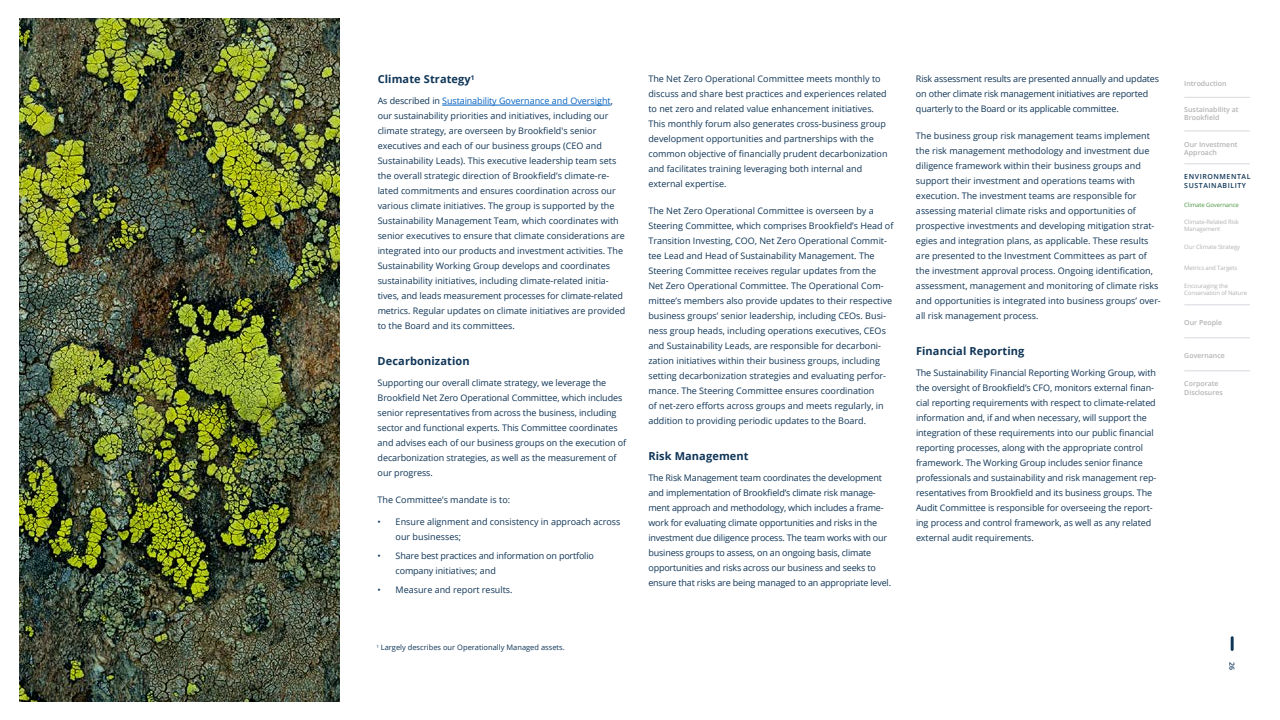
<style>
.page{position:relative;width:1280px;height:720px;background:#fff}
.page>*{position:absolute;margin:0;border:0;box-sizing:border-box;transform-origin:0 0}
.t1{font:700 11px "Open Sans";letter-spacing:.01em;color:#0f3557}
.t2{font:9px/15px "Open Sans";color:#0f3557}
.t3{font:9px/15px "Open Sans";letter-spacing:-.02em;color:#0f3557}
.t4{font:7.5px "Open Sans";color:#0f3557}
.t5{font:600 7px/8.4px "Open Sans";color:#b3b3b3}
.t6{font:600 7px/8.4px "Open Sans";letter-spacing:.08em;color:#0f3557}
.t7{font:6px/7px "Open Sans";letter-spacing:-.02em;color:#b3b3b3}
.t8{font:6px "Open Sans";letter-spacing:-.02em;color:#509845}
.s1{color:#0563c1}
</style>
<div class="page">
<hr style="left:1231px;top:636px;width:3px;height:15px;background:#0f3557">
<hr style="left:442px;top:105px;width:169px;height:1px;background:#0563c1">
<img style="left:19px;top:18px;width:320px;height:684px">
<hr style="left:1184px;top:131px;width:66px;height:1px;background:#d8d8de">
<hr style="left:1184px;top:164px;width:66px;height:1px;background:#d8d8de">
<hr style="left:1184px;top:305px;width:66px;height:1px;background:#d8d8de">
<hr style="left:1184px;top:97px;width:66px;height:1px;background:#d8d8de">
<hr style="left:1184px;top:338px;width:66px;height:1px;background:#d8d8de">
<hr style="left:1184px;top:371px;width:66px;height:1px;background:#d8d8de">
<p class="t1" style="left:378px;top:72px;width:98px">Climate Strategy<sup>1</sup></p>
<p class="t2" style="left:378px;top:93px;width:249px">As described in <span class="s1">Sustainability Governance and Oversight</span>, our sustainability priorities and initiatives, including our climate strategy, are overseen by Brookfield's senior executives and each of our business groups (CEO and Sustainability Leads). This executive leadership team sets the overall strategic direction of Brookfield’s climate-re&shy;lated commitments and ensures coordination across our various climate initiatives. The group is supported by the Sustainability Management Team, which coordinates with senior executives to ensure that climate considerations are integrated into our products and investment activities. The Sustainability Working Group develops and coordinates sustainability initiatives, including climate-related initia&shy;tives, and leads measurement processes for climate-related metrics. Regular updates on climate initiatives are provided to the Board and its committees.</p>
<p class="t1" style="left:378px;top:354px;width:94px">Decarbonization</p>
<p class="t2" style="left:378px;top:375px;width:250px">Supporting our overall climate strategy, we leverage the Brookfield Net Zero Operational Committee, which includes senior representatives from across the business, including sector and functional experts. This Committee coordinates and advises each of our business groups on the execution of decarbonization strategies, as well as the measurement of our progress.</p>
<p class="t2" style="left:378px;top:492px;width:134px">The Committee’s mandate is to:</p>
<p class="t2" style="left:396px;top:514px;width:226px;text-indent:-18px">• Ensure alignment and consistency in approach across our businesses;</p>
<p class="t3" style="left:396px;top:548px;width:200px;text-indent:-18px">• Share best practices and information on portfolio company initiatives; and</p>
<p class="t2" style="left:378px;top:582px;width:136px">• Measure and report results.</p>
<p class="t4" style="left:376px;top:642px;width:190px"><sup>1</sup> Largely describes our Operationally Managed assets.</p>
<p class="t2" style="left:648px;top:71px;width:241px">The Net Zero Operational Committee meets monthly to discuss and share best practices and experiences related to net zero and related value enhancement initiatives.<br>This monthly forum also generates cross-business group development opportunities and partnerships with the common objective of financially prudent decarbonization and facilitates training leveraging both internal and external expertise.</p>
<p class="t2" style="left:648px;top:203px;width:247px">The Net Zero Operational Committee is overseen by a Steering Committee, which comprises Brookfield’s Head of Transition Investing, COO, Net Zero Operational Commit&shy;tee Lead and Head of Sustainability Management. The Steering Committee receives regular updates from the Net Zero Operational Committee. The Operational Com&shy;mittee’s members also provide updates to their respective business groups’ senior leadership, including CEOs. Busi&shy;ness group heads, including operations executives, CEOs and Sustainability Leads, are responsible for decarboni&shy;zation initiatives within their business groups, including setting decarbonization strategies and evaluating perfor&shy;mance. The Steering Committee ensures coordination<br>of net-zero efforts across groups and meets regularly, in addition to providing periodic updates to the Board.</p>
<p class="t1" style="left:648px;top:448px;width:102px">Risk Management</p>
<p class="t3" style="left:648px;top:470px;width:244px">The Risk Management team coordinates the development and implementation of Brookfield’s climate risk manage&shy;ment approach and methodology, which includes a frame&shy;work for evaluating climate opportunities and risks in the investment due diligence process. The team works with our business groups to assess, on an ongoing basis, climate opportunities and risks across our business and seeks to ensure that risks are being managed to an appropriate level.</p>
<p class="t3" style="left:916px;top:71px;width:244px">Risk assessment results are presented annually and updates on other climate risk management initiatives are reported quarterly to the Board or its applicable committee.</p>
<p class="t2" style="left:916px;top:128px;width:246px">The business group risk management teams implement the risk management methodology and investment due diligence framework within their business groups and support their investment and operations teams with execution. The investment teams are responsible for assessing material climate risks and opportunities of prospective investments and developing mitigation strat&shy;egies and integration plans, as applicable. These results are presented to the Investment Committees as part of the investment approval process. Ongoing identification, assessment, management and monitoring of climate risks and opportunities is integrated into business groups’ over&shy;all risk management process.</p>
<p class="t1" style="left:916px;top:343px;width:110px">Financial Reporting</p>
<p class="t2" style="left:916px;top:365px;width:242px">The Sustainability Financial Reporting Working Group, with the oversight of Brookfield’s CFO, monitors external finan&shy;cial reporting requirements with respect to climate-related information and, if and when necessary, will support the integration of these requirements into our public financial reporting processes, along with the appropriate control framework. The Working Group includes senior finance professionals and sustainability and risk management rep&shy;resentatives from Brookfield and its business groups. The Audit Committee is responsible for overseeing the report&shy;ing process and control framework, as well as any related external audit requirements.</p>
<p class="t5" style="left:1184px;top:79px;width:44px">Introduction</p>
<p class="t5" style="left:1184px;top:105px;width:56px">Sustainability at<br>Brookfield</p>
<p class="t5" style="left:1184px;top:140px;width:55px">Our Investment<br>Approach</p>
<p class="t6" style="left:1184px;top:173px;width:68px">ENVIRONMENTAL<br>SUSTAINABILITY</p>
<p class="t8" style="left:1184px;top:200px;width:56px">Climate Governance</p>
<p class="t7" style="left:1184px;top:218px;width:56px">Climate-Related Risk<br>Management</p>
<p class="t7" style="left:1184px;top:243px;width:57px">Our Climate Strategy</p>
<p class="t7" style="left:1184px;top:264px;width:54px">Metrics and Targets</p>
<p class="t7" style="left:1184px;top:282px;width:64px">Encouraging the<br>Conservation of Nature</p>
<p class="t5" style="left:1184px;top:318px;width:39px">Our People</p>
<p class="t5" style="left:1184px;top:351px;width:42px">Governance</p>
<p class="t5" style="left:1184px;top:380px;width:40px">Corporate<br>Disclosures</p>
<p class="t6" style="left:1236px;top:662px;width:10px;rotate:90deg">26</p>
</div>
